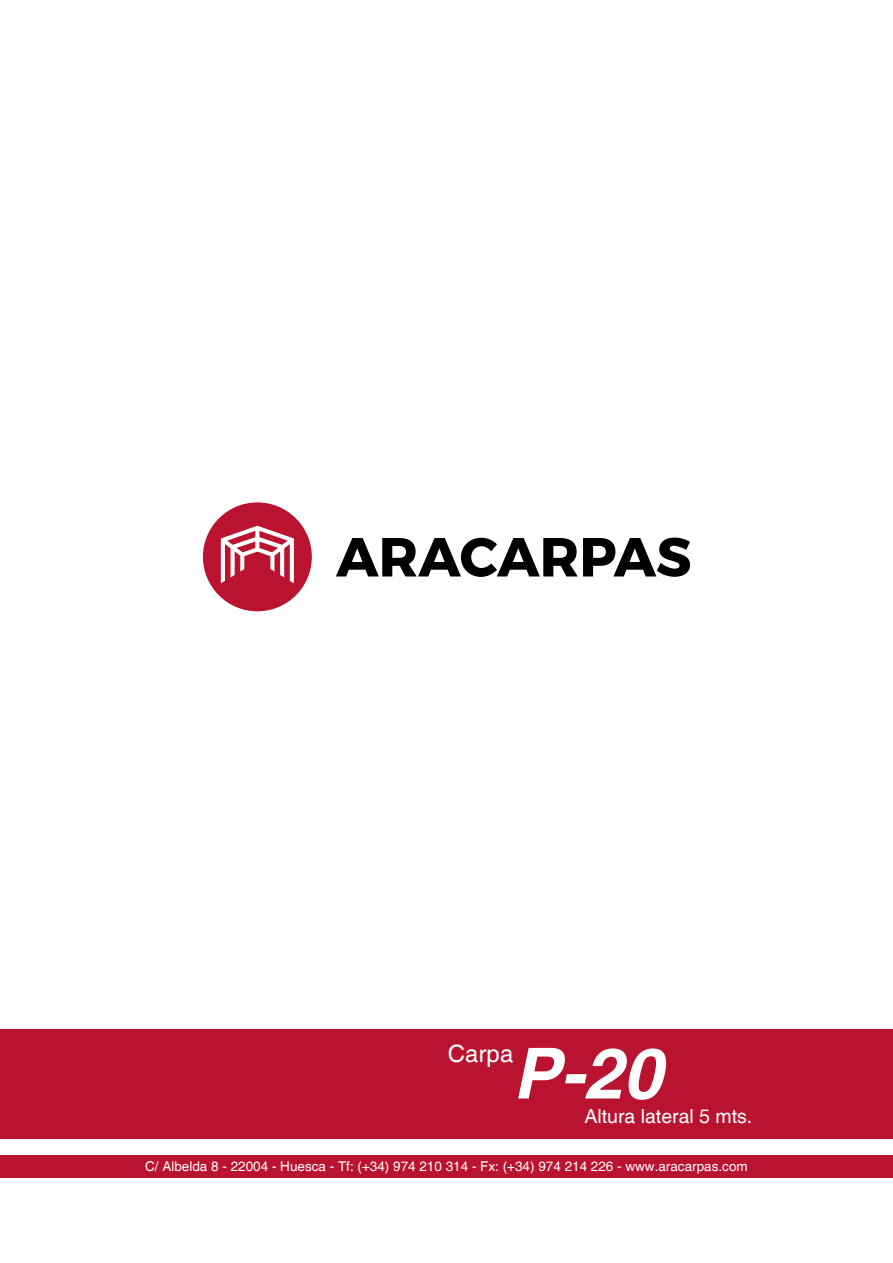
<style>
.page{position:relative;width:893px;height:1263px;background:#fff}
.page>*{position:absolute;margin:0;border:0;box-sizing:border-box;transform-origin:0 0}
.t1{font:italic 700 70.5px "Helvetica";color:#fff}
.t2{font:24px "Helvetica";color:#fff}
.t3{font:19.5px "Helvetica";color:#fff}
.t4{font:13.5px "Helvetica";color:#fff}
</style>
<div class="page">
<div style="left:0;top:1030px;width:893px;height:109px;background:#ba132f"></div>
<div style="left:0;top:1155px;width:893px;height:23px;background:#ba132f"></div>
<svg style="left:336px;top:538px;width:354px;height:39px"></svg>
<div style="left:203px;top:502px;width:109px;height:109px;background:#ba132f;border-radius:50%"></div>
<svg style="left:221px;top:526px;width:73px;height:57px"></svg>
<h2 class="t2" style="left:448px;top:1039px;width:67px">Carpa</h2>
<h1 class="t1" style="left:513px;top:1030px;width:150px">P-20</h1>
<h3 class="t3" style="left:584px;top:1105px;width:169px">Altura lateral 5 mts.</h3>
<p class="t4" style="left:145px;top:1159px;width:604px">C/ Albelda 8 - 22004 - Huesca - Tf: (+34) 974 210 314 - Fx: (+34) 974 214 226 - www.aracarpas.com</p>
</div>
